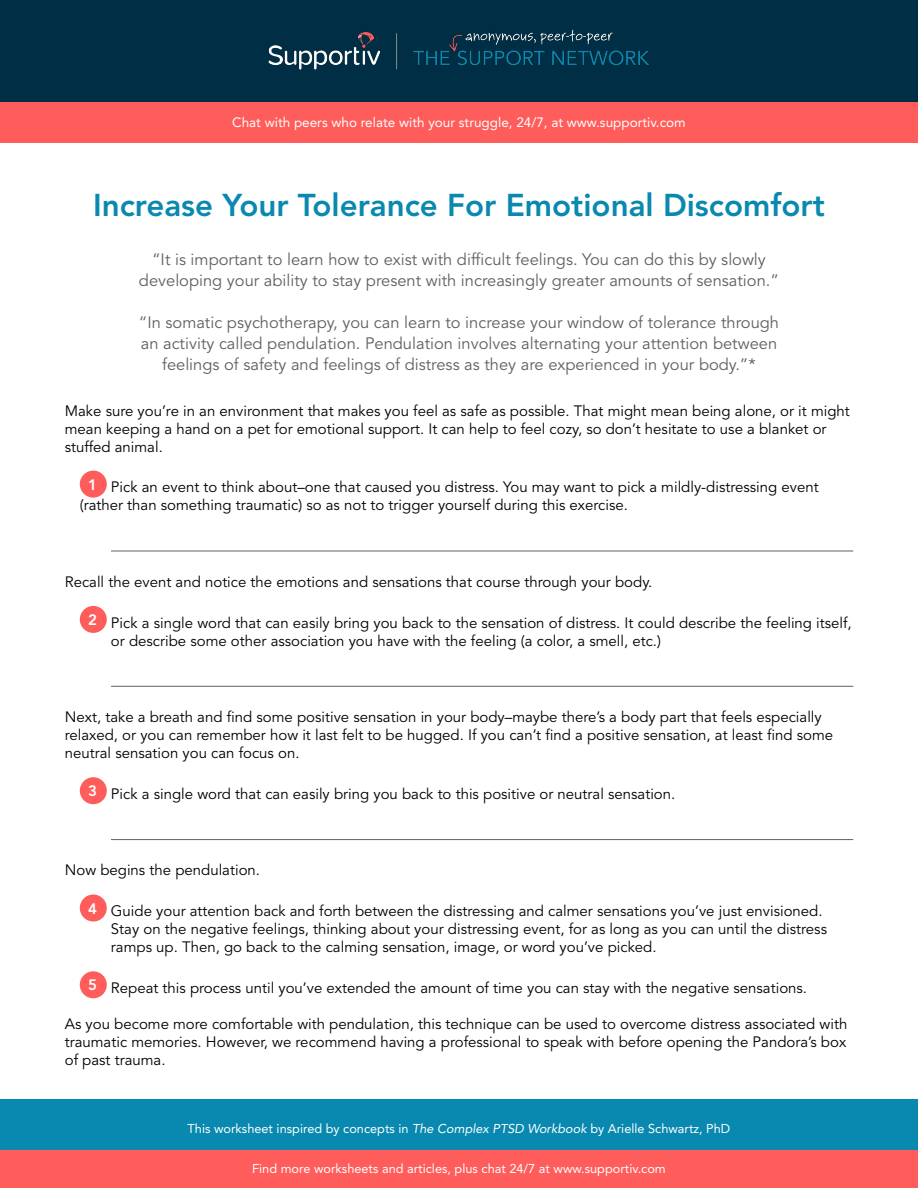
<style>
.page{position:relative;width:918px;height:1188px;background:#fff}
.page>*{position:absolute;margin:0;border:0;box-sizing:border-box;transform-origin:0 0}
.t1{font:800 31.35px "Avenir LT Std";color:#0989af}
.t2{font:16.5px/21px "Avenir LT Std";color:#606060;text-align:center}
.t3{font:15px/18px "Avenir LT Std";color:#000}
.t4{font:13.5px "Avenir LT Std";color:#fff}
.t5{font:12.75px "Avenir LT Std";color:#fff}
.s1{font-style:italic}
</style>
<div class="page">
<div style="left:0;top:1100px;width:918px;height:88px;background:#0989af"></div>
<div style="left:80px;top:471px;width:27px;height:27px;background:#fe5d5b;border-radius:50%"></div>
<hr style="left:111px;top:551px;width:742px;height:1px;background:#606060">
<div style="left:80px;top:606px;width:27px;height:27px;background:#fe5d5b;border-radius:50%"></div>
<hr style="left:111px;top:686px;width:742px;height:1px;background:#606060">
<div style="left:80px;top:777px;width:27px;height:27px;background:#fe5d5b;border-radius:50%"></div>
<hr style="left:111px;top:839px;width:742px;height:1px;background:#606060">
<div style="left:80px;top:895px;width:27px;height:27px;background:#fe5d5b;border-radius:50%"></div>
<div style="left:80px;top:971px;width:27px;height:27px;background:#fe5d5b;border-radius:50%"></div>
<div style="left:0;top:102px;width:918px;height:40px;background:#fe5d5b"></div>
<div style="left:0;top:0;width:918px;height:102px;background:#002e44"></div>
<img style="left:268px;top:29px;width:381px;height:41px">
<div style="left:0;top:1151px;width:918px;height:37px;background:#fe5d5b"></div>
<p class="t4" style="left:232px;top:115px;width:455px">Chat with peers who relate with your struggle, 24/7, at www.supportiv.com</p>
<h1 class="t1" style="left:93px;top:187px;width:733px">Increase Your Tolerance For Emotional Discomfort</h1>
<p class="t2" style="left:139px;top:249px;width:642px">“It is important to learn how to exist with difficult feelings. You can do this by slowly developing your ability to stay present with increasingly greater amounts of sensation.”</p>
<p class="t2" style="left:139px;top:312px;width:642px">“In somatic psychotherapy, you can learn to increase your window of tolerance through an activity called pendulation. Pendulation involves alternating your attention between feelings of safety and feelings of distress as they are experienced in your body.”*</p>
<p class="t3" style="left:65px;top:402px;width:787px">Make sure you’re in an environment that makes you feel as safe as possible. That might mean being alone, or it might mean keeping a hand on a pet for emotional support. It can help to feel cozy, so don’t hesitate to use a blanket or stuffed animal.</p>
<p class="t3" style="left:80px;top:479px;width:740px;text-indent:8px"><sup>1</sup> Pick an event to think about–one that caused you distress. You may want to pick a mildly-distressing event (rather than something traumatic) so as not to trigger yourself during this exercise.</p>
<p class="t3" style="left:65px;top:573px;width:589px">Recall the event and notice the emotions and sensations that course through your body.</p>
<p class="t3" style="left:111px;top:614px;width:742px;text-indent:-23px"><sup>2</sup> Pick a single word that can easily bring you back to the sensation of distress. It could describe the feeling itself, or describe some other association you have with the feeling (a color, a smell, etc.)</p>
<p class="t3" style="left:65px;top:708px;width:770px">Next, take a breath and find some positive sensation in your body–maybe there’s a body part that feels especially relaxed, or you can remember how it last felt to be hugged. If you can’t find a positive sensation, at least find some neutral sensation you can focus on.</p>
<p class="t3" style="left:88px;top:785px;width:589px"><sup>3</sup> Pick a single word that can easily bring you back to this positive or neutral sensation.</p>
<p class="t3" style="left:65px;top:862px;width:197px">Now begins the pendulation.</p>
<p class="t3" style="left:111px;top:902px;width:718px;text-indent:-23px"><sup>4</sup> Guide your attention back and forth between the distressing and calmer sensations you’ve just envisioned.<br>Stay on the negative feelings, thinking about your distressing event, for as long as you can until the distress ramps up. Then, go back to the calming sensation, image, or word you’ve picked.</p>
<p class="t3" style="left:88px;top:979px;width:721px"><sup>5</sup> Repeat this process until you’ve extended the amount of time you can stay with the negative sensations.</p>
<p class="t3" style="left:65px;top:1015px;width:784px;text-align:justify">As you become more comfortable with pendulation, this technique can be used to overcome distress associated with traumatic memories. However, we recommend having a professional to speak with before opening the Pandora’s box of past trauma.</p>
<p class="t5" style="left:188px;top:1121px;width:544px">This worksheet inspired by concepts in <span class="s1">The Complex PTSD Workbook</span> by Arielle Schwartz, PhD</p>
<p class="t5" style="left:252px;top:1161px;width:415px">Find more worksheets and articles, plus chat 24/7 at www.supportiv.com</p>
</div>
